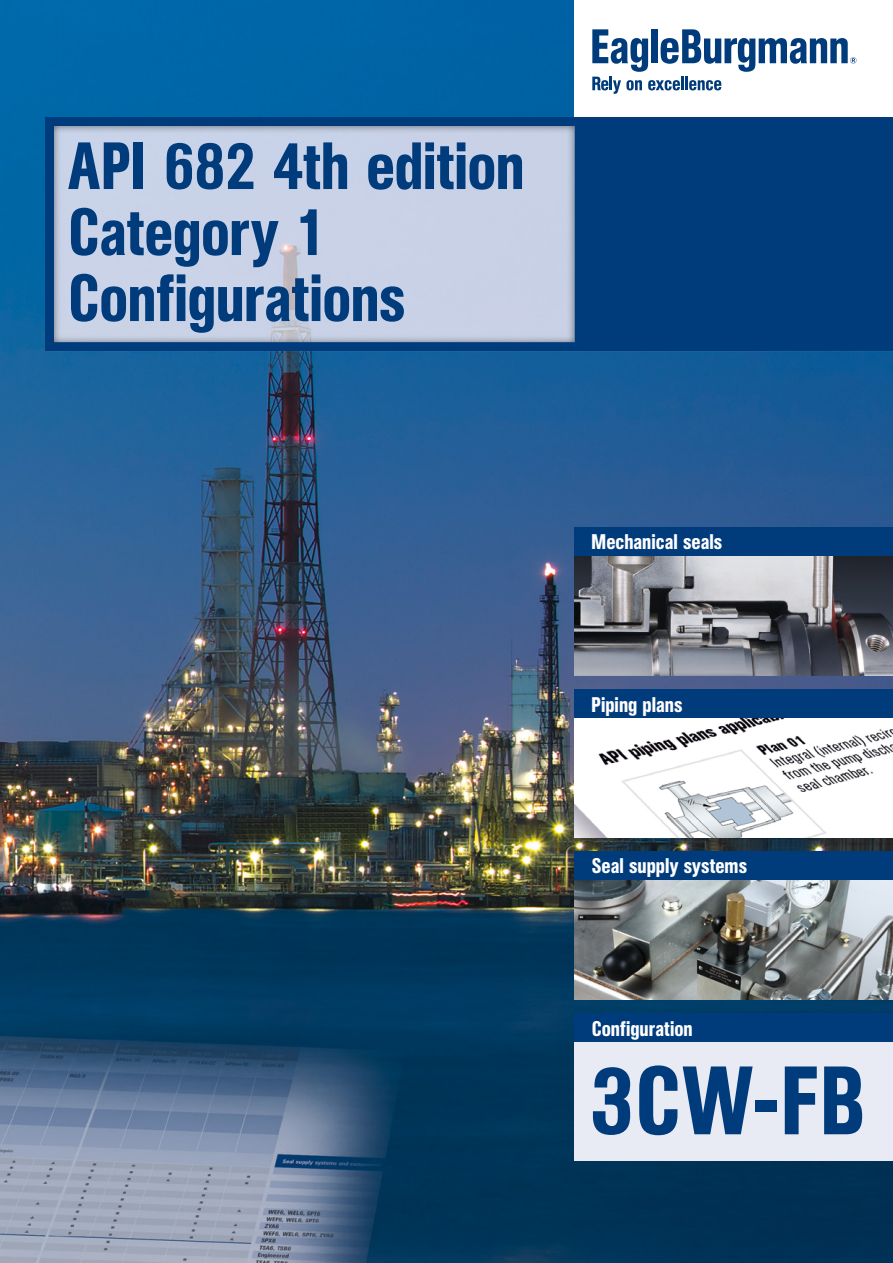
<style>
.page{position:relative;width:893px;height:1263px;background:#fff}
.page>*{position:absolute;margin:0;border:0;box-sizing:border-box;transform-origin:0 0}
.t1{font:500 condensed 96px "AG Book Pro";color:#003b7c}
.t2{font:500 condensed 66px/66px "AG Book Pro";letter-spacing:-.01em;color:#003b7c}
.t3{font:500 condensed 21px "AG Book Pro";color:#fff}
</style>
<div class="page">
<img style="left:0;top:0;width:893px;height:1263px">
<div style="left:574px;top:0;width:319px;height:120px;background:#fff"></div>
<div style="left:45px;top:117px;width:848px;height:234px;background:#003b7c"></div>
<img style="left:54px;top:126px;width:520px;height:216px">
<svg style="left:592px;top:29px;width:264px;height:65px"></svg>
<img style="left:574px;top:880px;width:319px;height:119px">
<img style="left:574px;top:556px;width:319px;height:119px">
<img style="left:574px;top:718px;width:319px;height:119px">
<div style="left:574px;top:689px;width:319px;height:29px;background:#003b7c"></div>
<div style="left:574px;top:851px;width:319px;height:29px;background:#003b7c"></div>
<div style="left:574px;top:527px;width:319px;height:29px;background:#003b7c"></div>
<div style="left:574px;top:1037px;width:319px;height:124px;background:#e9ebf4"></div>
<div style="left:574px;top:1013px;width:319px;height:29px;background:#003b7c"></div>
<h2 class="t2" style="left:68px;top:132px;width:458px">API 682 4th edition<br>Category 1<br>Configurations</h2>
<p class="t3" style="left:591px;top:528px;width:132px">Mechanical seals</p>
<p class="t3" style="left:591px;top:691px;width:93px">Piping plans</p>
<p class="t3" style="left:592px;top:852px;width:157px">Seal supply systems</p>
<p class="t3" style="left:592px;top:1014px;width:103px">Configuration</p>
<h1 class="t1" style="left:590px;top:1038px;width:277px">3CW-FB</h1>
</div>
